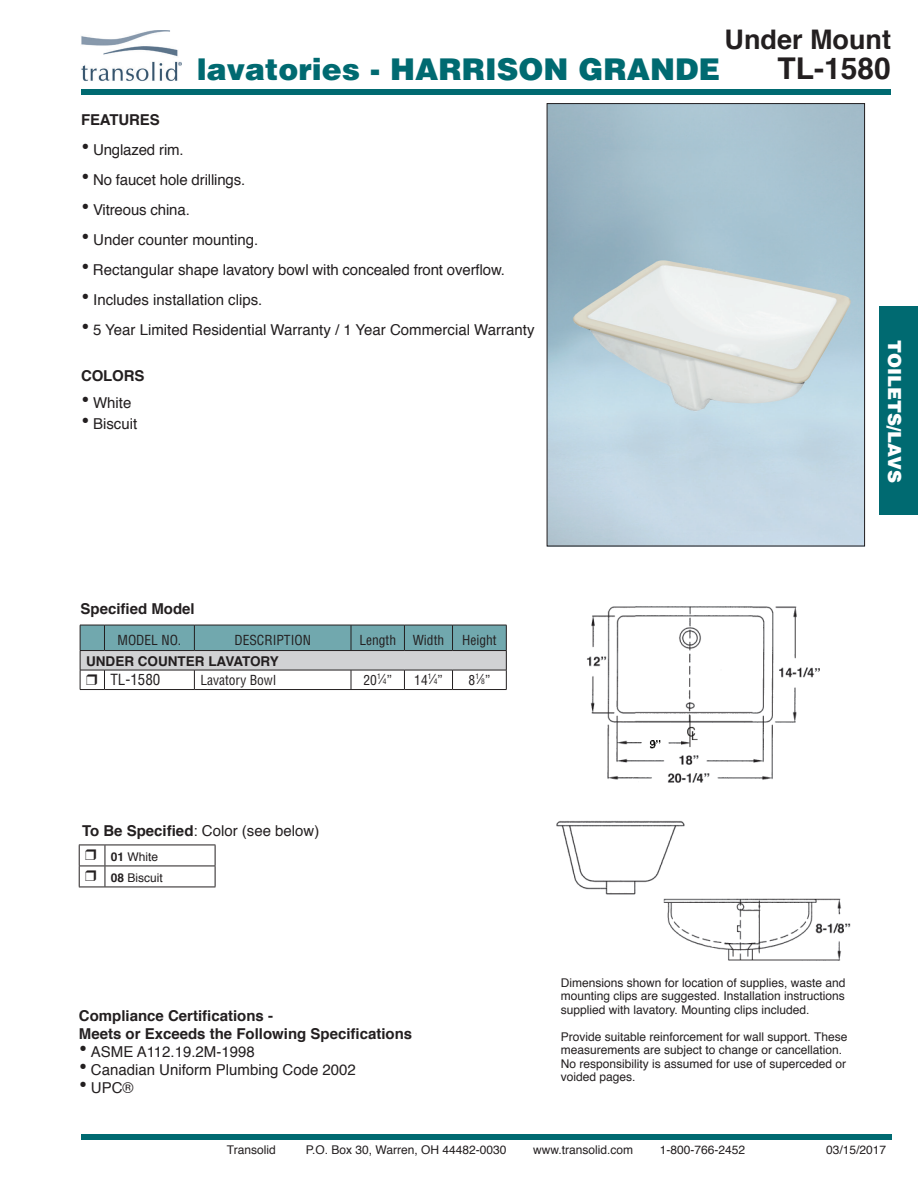
<style>
.page{position:relative;width:918px;height:1188px;background:#fff}
.page>*{position:absolute;margin:0;border:0;box-sizing:border-box;transform-origin:0 0}
.t1{font:900 30px "Helvetica";color:#006a71}
.t2{font:700 30px "Helvetica";color:#231f20}
.t3{font:700 27px "Helvetica";color:#231f20}
.t4{font:900 18px "Helvetica";color:#fff}
.t5{font:15px "Helvetica";color:#231f20}
.t6{font:700 15px/18px "Helvetica";color:#231f20}
.t7{font:condensed 15px "Helvetica";color:#231f20}
.t8{font:condensed 13.5px "Helvetica";color:#231f20}
.t9{font:700 13.5px "Helvetica";color:#231f20}
.t10{font:12px/13.5px "Helvetica";color:#231f20}
.s1{font-size:24px}
.s2{font-size:7.35px}
.s3{font-weight:700}
</style>
<div class="page">
<div style="left:880px;top:307px;width:38px;height:208px;background:#006a71"></div>
<img style="left:81px;top:31px;width:100px;height:50px">
<img style="left:549px;top:105px;width:314px;height:439px">
<div style="left:547px;top:103px;width:318px;height:443px;border:1px solid #231f20"></div>
<div style="left:81px;top:89px;width:810px;height:6px;background:#006a71"></div>
<div style="left:81px;top:1134px;width:810px;height:5px;background:#006a71"></div>
<hr style="left:105px;top:845px;width:110px;height:1px;background:#231f20">
<hr style="left:105px;top:866px;width:110px;height:1px;background:#231f20">
<svg style="left:215px;top:845px;width:1px;height:42px"></svg>
<hr style="left:105px;top:887px;width:110px;height:1px;background:#231f20">
<img style="left:556px;top:606px;width:295px;height:355px">
<svg style="left:80px;top:625px;width:427px;height:65px"></svg>
<svg style="left:79px;top:845px;width:27px;height:43px"></svg>
<h2 class="t3" style="left:725px;top:18px;width:168px">Under Mount</h2>
<h1 class="t2" style="left:778px;top:44px;width:115px">TL-1580</h1>
<h1 class="t1" style="left:197px;top:50px;width:525px">lavatories - HARRISON GRANDE</h1>
<p class="t6" style="left:81px;top:111px;width:80px">FEATURES</p>
<p class="t5" style="left:81px;top:138px;width:104px"><span class="s1">•</span> Unglazed rim.</p>
<p class="t5" style="left:81px;top:168px;width:166px"><span class="s1">•</span> No faucet hole drillings.</p>
<p class="t5" style="left:81px;top:198px;width:110px"><span class="s1">•</span> Vitreous china.</p>
<p class="t5" style="left:81px;top:228px;width:179px"><span class="s1">•</span> Under counter mounting.</p>
<p class="t5" style="left:81px;top:258px;width:426px"><span class="s1">•</span> Rectangular shape lavatory bowl with concealed front overflow.</p>
<p class="t5" style="left:81px;top:288px;width:183px"><span class="s1">•</span> Includes installation clips.</p>
<p class="t5" style="left:81px;top:318px;width:455px"><span class="s1">•</span> 5 Year Limited Residential Warranty / 1 Year Commercial Warranty</p>
<p class="t6" style="left:81px;top:367px;width:65px">COLORS</p>
<p class="t5" style="left:81px;top:392px;width:52px"><span class="s1">•</span> White</p>
<p class="t5" style="left:81px;top:413px;width:58px"><span class="s1">•</span> Biscuit</p>
<p class="t6" style="left:81px;top:600px;width:116px">Specified Model</p>
<p class="t8" style="left:118px;top:632px;width:65px">MODEL NO.</p>
<p class="t8" style="left:234px;top:632px;width:78px">DESCRIPTION</p>
<p class="t8" style="left:359px;top:632px;width:86px">Length Width</p>
<p class="t8" style="left:462px;top:632px;width:36px">Height</p>
<p class="t9" style="left:86px;top:650px;width:194px">UNDER COUNTER LAVATORY</p>
<p class="t7" style="left:110px;top:670px;width:51px">TL-1580</p>
<p class="t8" style="left:200px;top:672px;width:77px">Lavatory Bowl</p>
<p class="t8" style="left:364px;top:672px;width:30px">20<sup>1</sup>⁄<span class="s2">4</span>”</p>
<p class="t8" style="left:414px;top:672px;width:30px">14<sup>1</sup>⁄<span class="s2">4</span>”</p>
<p class="t8" style="left:469px;top:672px;width:23px">8<sup>1</sup>⁄<span class="s2">8</span>”</p>
<h3 class="t4" style="left:906px;top:340px;width:144px;rotate:90deg">TOILETS/LAVS</h3>
<p class="t5" style="left:82px;top:819px;width:239px"><span class="s3">To Be Specified</span>: Color (see below)</p>
<p class="t10" style="left:111px;top:847px;width:54px;line-height:21px"><span class="s3">01</span> White<br><span class="s3">08</span> Biscuit</p>
<p class="t6" style="left:79px;top:1007px;width:335px">Compliance Certifications -<br>Meets or Exceeds the Following Specifications</p>
<p class="t5" style="left:79px;top:1040px;width:177px"><span class="s1">•</span> ASME A112.19.2M-1998</p>
<p class="t5" style="left:79px;top:1058px;width:279px"><span class="s1">•</span> Canadian Uniform Plumbing Code 2002</p>
<p class="t5" style="left:79px;top:1076px;width:56px"><span class="s1">•</span> UPC®</p>
<p class="t10" style="left:561px;top:976px;width:286px;text-align:justify">Dimensions shown for location of supplies, waste and mounting clips are suggested. Installation instructions supplied with lavatory. Mounting clips included.</p>
<p class="t10" style="left:561px;top:1030px;width:288px">Provide suitable reinforcement for wall support. These measurements are subject to change or cancellation.<br>No responsibility is assumed for use of superceded or voided pages.</p>
<p class="t10" style="left:227px;top:1143px;width:50px">Transolid</p>
<p class="t10" style="left:306px;top:1143px;width:202px">P.O. Box 30, Warren, OH 44482-0030</p>
<p class="t10" style="left:533px;top:1143px;width:102px">www.transolid.com</p>
<p class="t10" style="left:660px;top:1143px;width:87px">1-800-766-2452</p>
<p class="t10" style="left:826px;top:1143px;width:62px">03/15/2017</p>
</div>
